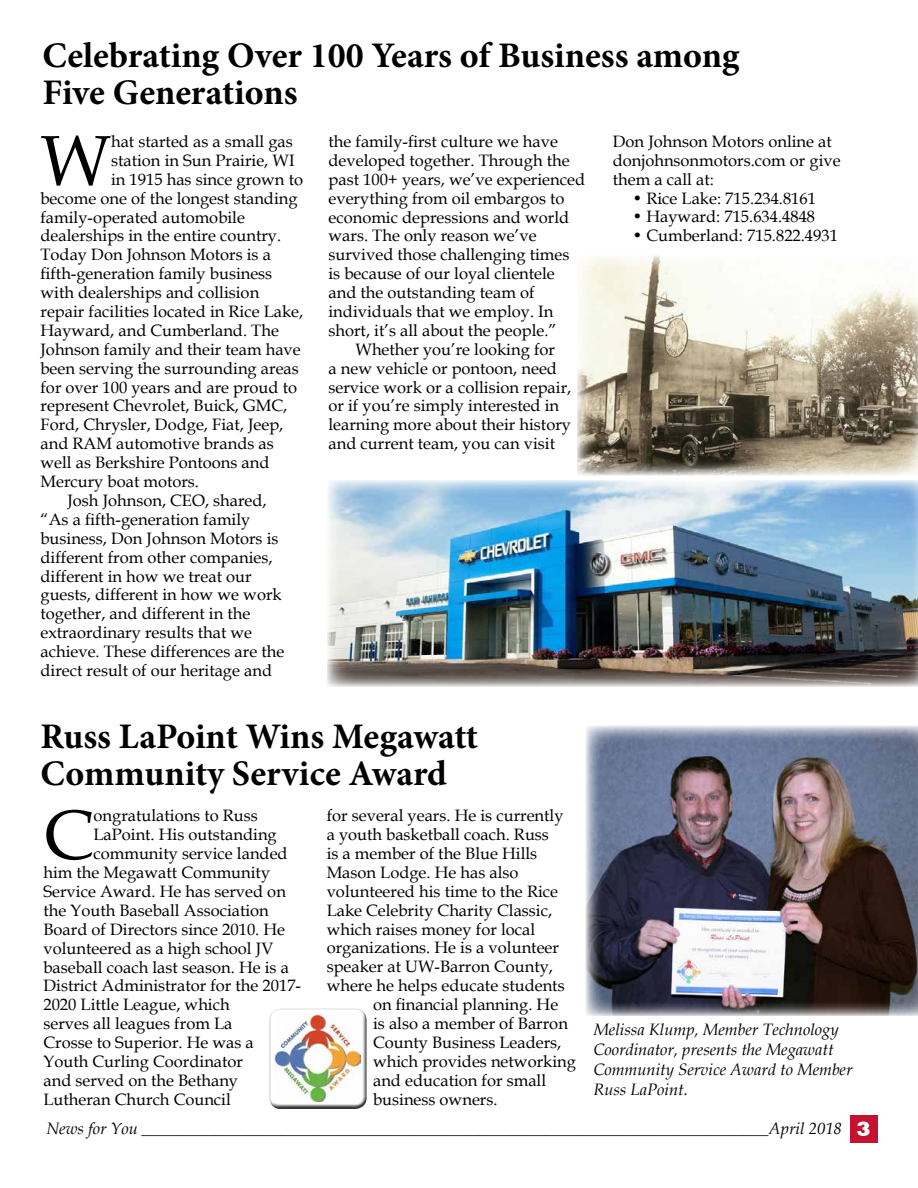
<style>
.page{position:relative;width:918px;height:1188px;background:#fff}
.page>*{position:absolute;margin:0;border:0;box-sizing:border-box;transform-origin:0 0}
.t1{font:70.65px "Book Antiqua";color:#000}
.t2{font:700 36px/37.5px "Minion Pro";color:#000}
.t3{font:16.5px/18.9px "Book Antiqua";color:#000}
.t4{font:italic 16.5px/19.8px "Book Antiqua";color:#000}
.s1{font-family:"Rockwell";font-weight:800;font-style:normal;font-size:21px;color:#fff}
</style>
<div class="page">
<div style="left:850px;top:1115px;width:28px;height:28px;background:#c41230"></div>
<img style="left:586px;top:726px;width:332px;height:290px">
<img style="left:327px;top:480px;width:591px;height:207px">
<img style="left:577px;top:255px;width:341px;height:220px">
<div style="left:269px;top:1006px;width:100px;height:100px;background:#fff;opacity:.75"></div>
<div style="left:269px;top:1011px;width:100px;height:98px;background:#000;opacity:.75"></div>
<h2 class="t2" style="left:42px;top:36px;width:699px">Celebrating Over 100 Years of Business among<br>Five Generations</h2>
<h1 class="t1" style="left:40px;top:112px;width:72px">W</h1>
<p class="t3" style="left:111px;top:132px;width:183px">hat started as a small gas</p>
<p class="t3" style="left:111px;top:150px;width:185px">station in Sun Prairie, WI</p>
<p class="t3" style="left:111px;top:169px;width:193px">in 1915 has since grown to</p>
<p class="t3" style="left:40px;top:188px;width:259px">become one of the longest standing</p>
<p class="t3" style="left:40px;top:207px;width:206px">family-operated automobile</p>
<p class="t3" style="left:40px;top:226px;width:242px">dealerships in the entire country.</p>
<p class="t3" style="left:40px;top:245px;width:232px">Today Don Johnson Motors is a</p>
<p class="t3" style="left:40px;top:264px;width:233px">fifth-generation family business</p>
<p class="t3" style="left:40px;top:283px;width:220px">with dealerships and collision</p>
<p class="t3" style="left:40px;top:302px;width:264px">repair facilities located in Rice Lake,</p>
<p class="t3" style="left:40px;top:320px;width:240px">Hayward, and Cumberland. The</p>
<p class="t3" style="left:40px;top:339px;width:262px">Johnson family and their team have</p>
<p class="t3" style="left:40px;top:358px;width:260px">been serving the surrounding areas</p>
<p class="t3" style="left:40px;top:377px;width:258px">for over 100 years and are proud to</p>
<p class="t3" style="left:40px;top:396px;width:248px">represent Chevrolet, Buick, GMC,</p>
<p class="t3" style="left:40px;top:415px;width:244px">Ford, Chrysler, Dodge, Fiat, Jeep,</p>
<p class="t3" style="left:40px;top:434px;width:235px">and RAM automotive brands as</p>
<p class="t3" style="left:40px;top:453px;width:231px">well as Berkshire Pontoons and</p>
<p class="t3" style="left:40px;top:472px;width:160px">Mercury boat motors.</p>
<p class="t3" style="left:67px;top:491px;width:201px">Josh Johnson, CEO, shared,</p>
<p class="t3" style="left:40px;top:509px;width:211px">“As a fifth-generation family</p>
<p class="t3" style="left:40px;top:528px;width:240px">business, Don Johnson Motors is</p>
<p class="t3" style="left:40px;top:547px;width:234px">different from other companies,</p>
<p class="t3" style="left:40px;top:566px;width:213px">different in how we treat our</p>
<p class="t3" style="left:40px;top:585px;width:243px">guests, different in how we work</p>
<p class="t3" style="left:40px;top:604px;width:211px">together, and different in the</p>
<p class="t3" style="left:40px;top:623px;width:213px">extraordinary results that we</p>
<p class="t3" style="left:40px;top:642px;width:245px">achieve. These differences are the</p>
<p class="t3" style="left:40px;top:661px;width:233px">direct result of our heritage and</p>
<p class="t3" style="left:329px;top:132px;width:231px">the family-first culture we have</p>
<p class="t3" style="left:329px;top:150px;width:243px">developed together. Through the</p>
<p class="t3" style="left:329px;top:169px;width:258px">past 100+ years, we’ve experienced</p>
<p class="t3" style="left:329px;top:188px;width:238px">everything from oil embargos to</p>
<p class="t3" style="left:329px;top:207px;width:242px">economic depressions and world</p>
<p class="t3" style="left:329px;top:226px;width:210px">wars. The only reason we’ve</p>
<p class="t3" style="left:329px;top:245px;width:242px">survived those challenging times</p>
<p class="t3" style="left:329px;top:264px;width:228px">is because of our loyal clientele</p>
<p class="t3" style="left:329px;top:283px;width:208px">and the outstanding team of</p>
<p class="t3" style="left:329px;top:302px;width:226px">individuals that we employ. In</p>
<p class="t3" style="left:329px;top:320px;width:230px">short, it’s all about the people.”</p>
<p class="t3" style="left:356px;top:339px;width:201px">Whether you’re looking for</p>
<p class="t3" style="left:329px;top:358px;width:230px">a new vehicle or pontoon, need</p>
<p class="t3" style="left:329px;top:377px;width:244px">service work or a collision repair,</p>
<p class="t3" style="left:329px;top:396px;width:232px">or if you’re simply interested in</p>
<p class="t3" style="left:329px;top:415px;width:244px">learning more about their history</p>
<p class="t3" style="left:329px;top:434px;width:228px">and current team, you can visit</p>
<p class="t3" style="left:613px;top:131px;width:229px">Don Johnson Motors online at donjohnsonmotors.com or give them a call at:</p>
<p class="t3" style="left:632px;top:188px;width:185px">• Rice Lake: 715.234.8161</p>
<p class="t3" style="left:632px;top:207px;width:184px">• Hayward: 715.634.4848</p>
<p class="t3" style="left:632px;top:226px;width:207px">• Cumberland: 715.822.4931</p>
<h2 class="t2" style="left:40px;top:717px;width:439px">Russ LaPoint Wins Megawatt<br>Community Service Award</h2>
<h1 class="t1" style="left:43px;top:786px;width:52px">C</h1>
<p class="t3" style="left:94px;top:806px;width:166px">ongratulations to Russ</p>
<p class="t3" style="left:327px;top:806px;width:238px">for several years. He is currently</p>
<p class="t3" style="left:327px;top:825px;width:224px">a youth basketball coach. Russ</p>
<p class="t3" style="left:327px;top:844px;width:212px">is a member of the Blue Hills</p>
<p class="t3" style="left:327px;top:862px;width:193px">Mason Lodge. He has also</p>
<p class="t3" style="left:327px;top:881px;width:233px">volunteered his time to the Rice</p>
<p class="t3" style="left:327px;top:900px;width:227px">Lake Celebrity Charity Classic,</p>
<p class="t3" style="left:327px;top:919px;width:210px">which raises money for local</p>
<p class="t3" style="left:327px;top:938px;width:234px">organizations. He is a volunteer</p>
<p class="t3" style="left:327px;top:957px;width:228px">speaker at UW-Barron County,</p>
<p class="t3" style="left:327px;top:976px;width:239px">where he helps educate students</p>
<p class="t3" style="left:373px;top:995px;width:187px">on financial planning. He</p>
<p class="t3" style="left:373px;top:1014px;width:196px">is also a member of Barron</p>
<p class="t3" style="left:373px;top:1033px;width:190px">County Business Leaders,</p>
<p class="t3" style="left:373px;top:1051px;width:204px">which provides networking</p>
<p class="t3" style="left:373px;top:1070px;width:175px">and education for small</p>
<p class="t3" style="left:373px;top:1089px;width:126px">business owners.</p>
<p class="t3" style="left:94px;top:825px;width:185px">LaPoint. His outstanding</p>
<p class="t3" style="left:94px;top:844px;width:196px">community service landed</p>
<p class="t3" style="left:43px;top:863px;width:228px">him the Megawatt Community</p>
<p class="t3" style="left:43px;top:882px;width:244px">Service Award. He has served on</p>
<p class="t3" style="left:43px;top:900px;width:227px">the Youth Baseball Association</p>
<p class="t3" style="left:43px;top:919px;width:243px">Board of Directors since 2010. He</p>
<p class="t3" style="left:43px;top:938px;width:231px">volunteered as a high school JV</p>
<p class="t3" style="left:43px;top:957px;width:247px">baseball coach last season. He is a</p>
<p class="t3" style="left:43px;top:976px;width:259px">District Administrator for the 2017-</p>
<p class="t3" style="left:43px;top:995px;width:188px">2020 Little League, which</p>
<p class="t3" style="left:43px;top:1014px;width:190px">serves all leagues from La</p>
<p class="t3" style="left:43px;top:1033px;width:212px">Crosse to Superior. He was a</p>
<p class="t3" style="left:43px;top:1052px;width:201px">Youth Curling Coordinator</p>
<p class="t3" style="left:43px;top:1070px;width:196px">and served on the Bethany</p>
<p class="t3" style="left:43px;top:1089px;width:189px">Lutheran Church Council</p>
<p class="t4" style="left:593px;top:1020px;width:261px">Melissa Klump, Member Technology<br>Coordinator, presents the Megawatt<br>Community Service Award to Member<br>Russ LaPoint.</p>
<p class="t4" style="left:46px;top:1118px;width:826px">News for You ____________________________________________________________________________April 2018 <span class="s1">3</span></p>
</div>
